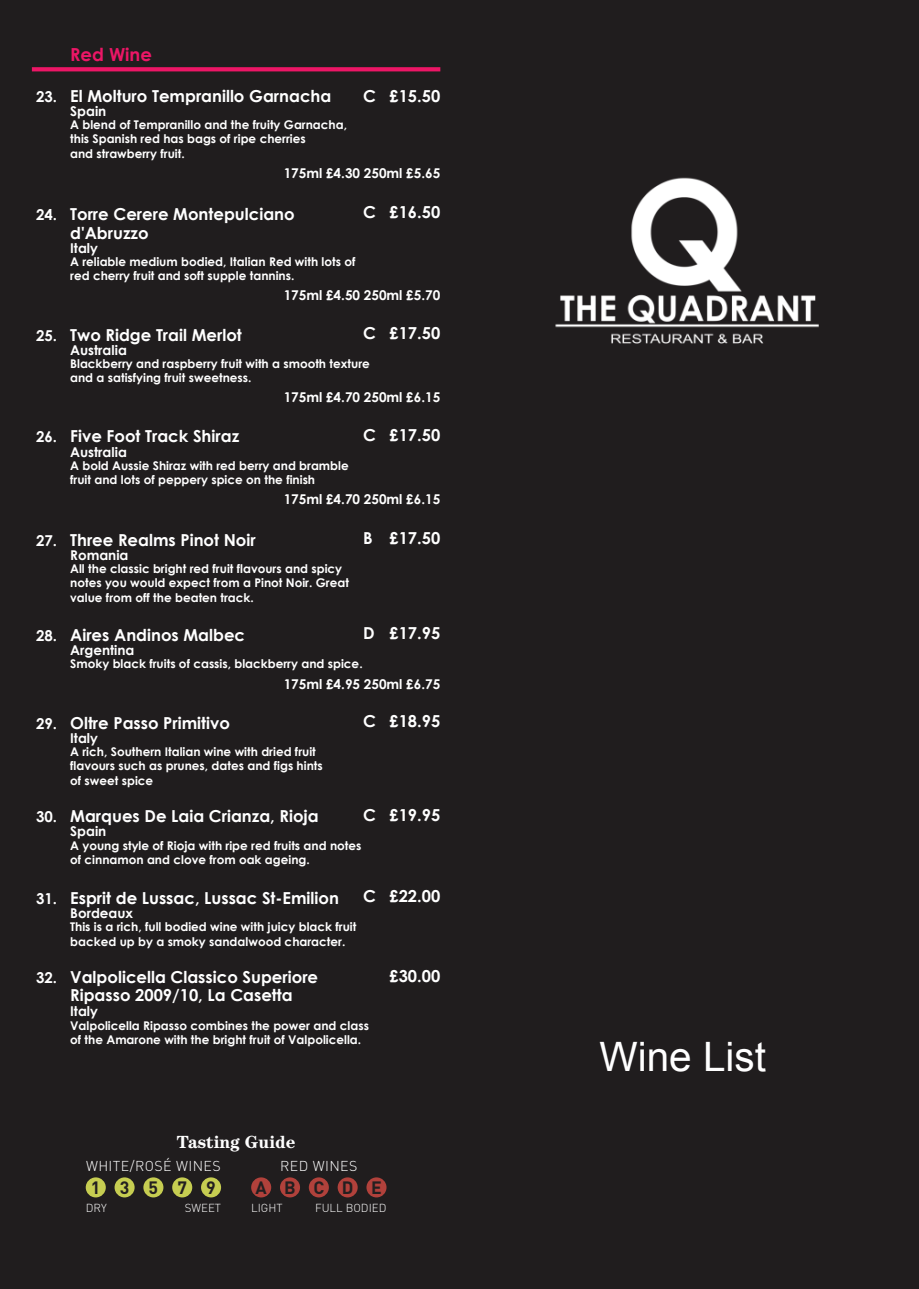
<style>
.page{position:relative;width:919px;height:1289px;background:#fff}
.page>*{position:absolute;margin:0;border:0;box-sizing:border-box;transform-origin:0 0}
.t1{font:40.5px "Arial";color:#fff}
.t2{font:700 18px "Century Gothic";color:#ec1666}
.t3{font:700 17.7px "Century IT Cby BT";color:#fff}
.t4{font:700 17.7px "DIN";letter-spacing:1.07em;color:#231f20}
.t5{font:700 16.5px/18.8px "Century Gothic";color:#fff}
.t6{font:300 14.1px "DIN";letter-spacing:.03em;color:#fff}
.t7{font:700 13.5px "Century Gothic";color:#fff}
.t8{font:700 12px/14.4px "Century Gothic";color:#fff}
.t9{font:300 11.55px "DIN";color:#fff}
.s1{font-size:15px}
</style>
<div class="page">
<div style="left:0;top:0;width:918px;height:1288px;background:#201d1e"></div>
<svg style="left:32px;top:67px;width:408px;height:4px;background:#e21662"></svg>
<img style="left:555px;top:177px;width:264px;height:167px">
<div style="left:86px;top:1177px;width:20px;height:20px;background:#c6cd51;border-radius:50%"></div>
<div style="left:251px;top:1177px;width:20px;height:20px;background:#b1413b;border-radius:50%"></div>
<div style="left:114px;top:1177px;width:21px;height:20px;background:#c6cd51;border-radius:50%"></div>
<div style="left:280px;top:1177px;width:20px;height:20px;background:#b1413b;border-radius:50%"></div>
<div style="left:143px;top:1177px;width:20px;height:20px;background:#c6cd51;border-radius:50%"></div>
<div style="left:309px;top:1177px;width:20px;height:20px;background:#b1413b;border-radius:50%"></div>
<div style="left:172px;top:1177px;width:20px;height:20px;background:#c6cd51;border-radius:50%"></div>
<div style="left:337px;top:1177px;width:20px;height:20px;background:#b1413b;border-radius:50%"></div>
<div style="left:201px;top:1177px;width:20px;height:20px;background:#c6cd51;border-radius:50%"></div>
<div style="left:366px;top:1177px;width:20px;height:20px;background:#b1413b;border-radius:50%"></div>
<h2 class="t2" style="left:70px;top:43px;width:83px">Red Wine</h2>
<h3 class="t5" style="left:36px;top:86px;width:297px"><span class="s1">23.</span> El Molturo Tempranillo Garnacha</h3>
<p class="t7" style="left:70px;top:102px;width:38px">Spain</p>
<p class="t8" style="left:70px;top:117px;width:278px">A blend of Tempranillo and the fruity Garnacha, this Spanish red has bags of ripe cherries<br>and strawberry fruit.</p>
<h3 class="t5" style="left:363px;top:86px;width:79px">C £15.50</h3>
<p class="t7" style="left:283px;top:164px;width:158px">175ml £4.30 250ml £5.65</p>
<h3 class="t5" style="left:70px;top:204px;width:226px;text-indent:-34px"><span class="s1">24.</span> Torre Cerere Montepulciano d'Abruzzo</h3>
<p class="t7" style="left:70px;top:239px;width:29px">Italy</p>
<p class="t8" style="left:70px;top:254px;width:287px">A reliable medium bodied, Italian Red with lots of red cherry fruit and soft supple tannins.</p>
<h3 class="t5" style="left:363px;top:202px;width:79px">C £16.50</h3>
<p class="t7" style="left:283px;top:287px;width:158px">175ml £4.50 250ml £5.70</p>
<h3 class="t5" style="left:363px;top:323px;width:79px">C £17.50</h3>
<h3 class="t5" style="left:36px;top:325px;width:207px"><span class="s1">25.</span> Two Ridge Trail Merlot</h3>
<p class="t7" style="left:70px;top:341px;width:58px">Australia</p>
<p class="t8" style="left:70px;top:356px;width:301px">Blackberry and raspberry fruit with a smooth texture and a satisfying fruit sweetness.</p>
<p class="t7" style="left:283px;top:388px;width:158px">175ml £4.70 250ml £6.15</p>
<h3 class="t5" style="left:36px;top:426px;width:204px"><span class="s1">26.</span> Five Foot Track Shiraz</h3>
<p class="t7" style="left:70px;top:443px;width:58px">Australia</p>
<p class="t8" style="left:70px;top:458px;width:280px">A bold Aussie Shiraz with red berry and bramble fruit and lots of peppery spice on the finish</p>
<h3 class="t5" style="left:363px;top:425px;width:79px">C £17.50</h3>
<p class="t7" style="left:283px;top:490px;width:158px">175ml £4.70 250ml £6.15</p>
<h3 class="t5" style="left:36px;top:530px;width:221px"><span class="s1">27.</span> Three Realms Pinot Noir</h3>
<p class="t7" style="left:70px;top:546px;width:60px">Romania</p>
<p class="t8" style="left:70px;top:561px;width:280px">All the classic bright red fruit flavours and spicy notes you would expect from a Pinot Noir. Great value from off the beaten track.</p>
<h3 class="t5" style="left:363px;top:528px;width:79px">B £17.50</h3>
<h3 class="t5" style="left:363px;top:623px;width:79px">D £17.95</h3>
<p class="t7" style="left:283px;top:675px;width:158px">175ml £4.95 250ml £6.75</p>
<h3 class="t5" style="left:36px;top:625px;width:210px"><span class="s1">28.</span> Aires Andinos Malbec</h3>
<p class="t7" style="left:70px;top:641px;width:66px">Argentina</p>
<p class="t8" style="left:70px;top:656px;width:294px">Smoky black fruits of cassis, blackberry and spice.</p>
<h3 class="t5" style="left:36px;top:713px;width:195px"><span class="s1">29.</span> Oltre Passo Primitivo</h3>
<p class="t7" style="left:70px;top:729px;width:29px">Italy</p>
<p class="t8" style="left:70px;top:744px;width:254px">A rich, Southern Italian wine with dried fruit flavours such as prunes, dates and figs hints of sweet spice</p>
<h3 class="t5" style="left:363px;top:711px;width:79px">C £18.95</h3>
<h3 class="t5" style="left:363px;top:804px;width:79px">C £19.95</h3>
<h3 class="t5" style="left:36px;top:806px;width:284px"><span class="s1">30.</span> Marques De Laia Crianza, Rioja</h3>
<p class="t7" style="left:70px;top:823px;width:38px">Spain</p>
<p class="t8" style="left:70px;top:837px;width:293px">A young style of Rioja with ripe red fruits and notes of cinnamon and clove from oak ageing.</p>
<h3 class="t5" style="left:363px;top:886px;width:79px">C £22.00</h3>
<h3 class="t5" style="left:36px;top:888px;width:304px"><span class="s1">31.</span> Esprit de Lussac, Lussac St-Emilion</h3>
<p class="t7" style="left:70px;top:904px;width:64px">Bordeaux</p>
<p class="t8" style="left:70px;top:919px;width:288px">This is a rich, full bodied wine with juicy black fruit backed up by a smoky sandalwood character.</p>
<h3 class="t5" style="left:36px;top:968px;width:283px;line-height:17.2px;text-align:center"><span class="s1">32.</span> Valpolicella Classico Superiore<br>Ripasso 2009/10, La Casetta</h3>
<p class="t7" style="left:70px;top:1002px;width:29px">Italy</p>
<p class="t8" style="left:70px;top:1017px;width:300px">Valpolicella Ripasso combines the power and class of the Amarone with the bright fruit of Valpolicella.</p>
<h3 class="t5" style="left:389px;top:966px;width:52px">£30.00</h3>
<h3 class="t3" style="left:177px;top:1131px;width:120px">Tasting Guide</h3>
<p class="t6" style="left:86px;top:1157px;width:136px">WHITE/ROSÉ WINES</p>
<p class="t6" style="left:280px;top:1157px;width:79px">RED WINES</p>
<p class="t9" style="left:86px;top:1200px;width:23px">DRY</p>
<p class="t9" style="left:185px;top:1200px;width:38px">SWEET</p>
<p class="t9" style="left:251px;top:1200px;width:33px">LIGHT</p>
<p class="t9" style="left:315px;top:1200px;width:73px">FULL BODIED</p>
<h3 class="t4" style="left:91px;top:1175px;width:126px">13579</h3>
<h3 class="t4" style="left:255px;top:1175px;width:128px">ABCDE</h3>
<h1 class="t1" style="left:599px;top:1029px;width:168px">Wine List</h1>
</div>
